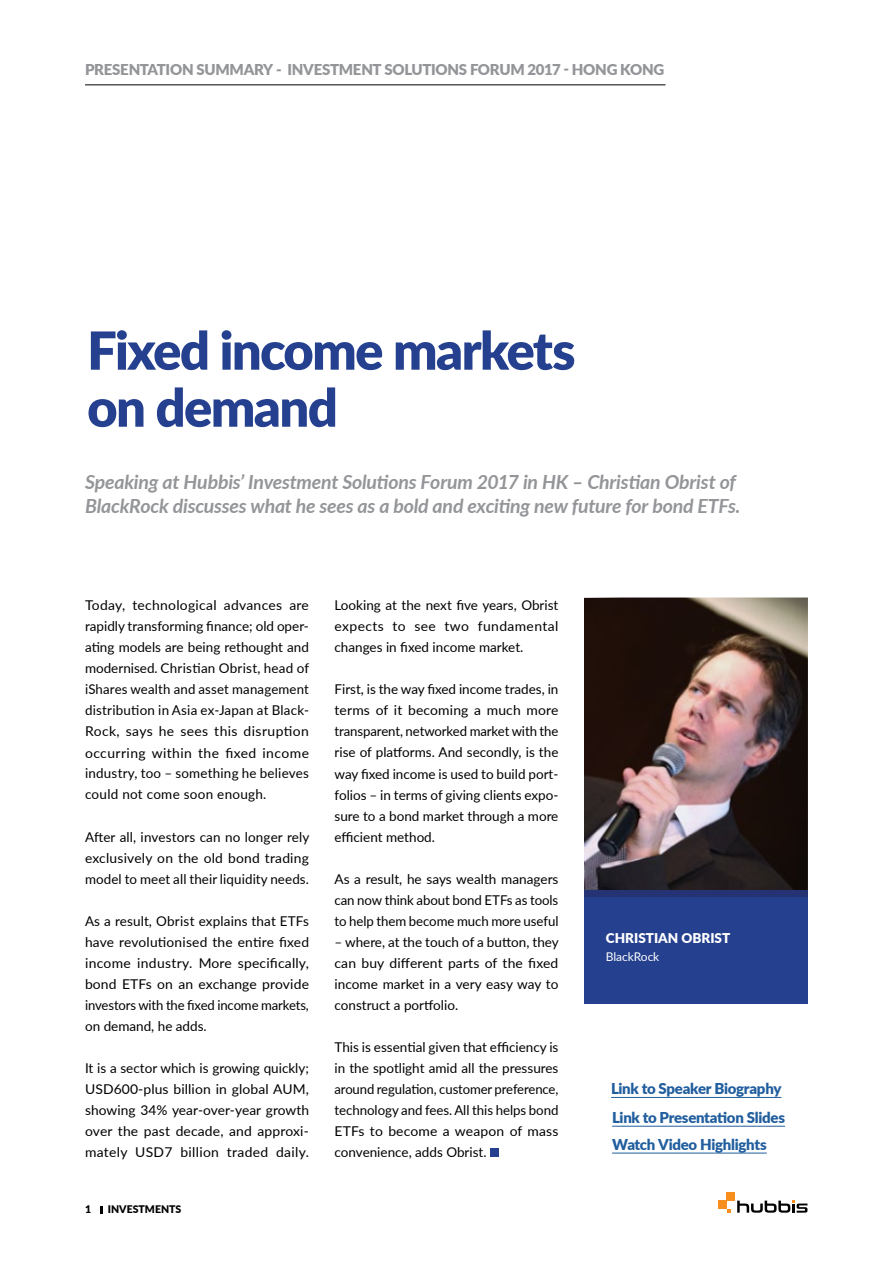
<style>
.page{position:relative;width:893px;height:1263px;background:#fff}
.page>*{position:absolute;margin:0;border:0;box-sizing:border-box;transform-origin:0 0}
.t1{font:900 52.5px/57px "Lato";letter-spacing:-.03em;color:#25408f}
.t2{font:italic 700 19.5px/24px "Lato";letter-spacing:-.01em;color:#939598}
.t3{font:900 15px/28.8px "Lato";letter-spacing:-.02em;color:#215e9e}
.t4{font:900 15px "Lato";letter-spacing:-.015em;color:#939598}
.t5{font:13.5px/21px "Lato";color:#000;text-align:justify}
.t6{font:900 13.5px "Lato";color:#fff}
.t7{font:12px "Lato";letter-spacing:-.01em;color:#fff}
.t8{font:900 10.5px "Lato";color:#000}
</style>
<div class="page">
<hr style="left:85px;top:84px;width:580px;height:1px;background:#000">
<svg style="left:101px;top:1206px;width:2px;height:7px"></svg>
<div style="left:584px;top:890px;width:224px;height:114px;background:#25408f"></div>
<div style="left:490px;top:1148px;width:9px;height:8px;background:#25408f"></div>
<img style="left:584px;top:597px;width:224px;height:293px">
<svg style="left:737px;top:1200px;width:70px;height:13px"></svg>
<div style="left:727px;top:1192px;width:8px;height:8px;background:#f78e1e"></div>
<div style="left:718px;top:1200px;width:9px;height:9px;background:#f78e1e"></div>
<hr style="left:612px;top:1153px;width:155px;height:1px;background:#215e9e">
<hr style="left:611px;top:1097px;width:170px;height:1px;background:#215e9e">
<hr style="left:612px;top:1126px;width:173px;height:1px;background:#215e9e">
<div style="left:584px;top:890px;width:224px;height:7px;background:#253273"></div>
<p class="t4" style="left:85px;top:58px;width:581px">PRESENTATION SUMMARY - INVESTMENT SOLUTIONS FORUM 2017 - HONG KONG</p>
<h1 class="t1" style="left:87px;top:320px;width:490px">Fixed income markets on demand</h1>
<h2 class="t2" style="left:85px;top:469px;width:657px">Speaking at Hubbis’ Investment Solutions Forum 2017 in HK – Christian Obrist of<br>BlackRock discusses what he sees as a bold and exciting new future for bond ETFs.</h2>
<p class="t5" style="left:85px;top:594px;width:226px">Today, technological advances are rapidly transforming finance; old oper&shy;ating models are being rethought and modernised. Christian Obrist, head of iShares wealth and asset management distribution in Asia ex-Japan at Black-Rock, says he sees this disruption occurring within the fixed income industry, too – something he believes could not come soon enough.</p>
<p class="t5" style="left:85px;top:825px;width:226px">After all, investors can no longer rely exclusively on the old bond trading model to meet all their liquidity needs.</p>
<p class="t5" style="left:85px;top:909px;width:225px">As a result, Obrist explains that ETFs have revolutionised the entire fixed income industry. More specifically, bond ETFs on an exchange provide investors with the fixed income markets, on demand, he adds.</p>
<p class="t5" style="left:85px;top:1056px;width:226px">It is a sector which is growing quickly; USD600-plus billion in global AUM, showing 34% year-over-year growth over the past decade, and approxi&shy;mately USD7 billion traded daily.</p>
<p class="t8" style="left:85px;top:1201px;width:8px">1</p>
<p class="t8" style="left:108px;top:1201px;width:75px">INVESTMENTS</p>
<p class="t5" style="left:334px;top:594px;width:225px">Looking at the next five years, Obrist expects to see two fundamental changes in fixed income market.</p>
<p class="t5" style="left:334px;top:678px;width:225px">First, is the way fixed income trades, in terms of it becoming a much more transparent, networked market with the rise of platforms. And secondly, is the way fixed income is used to build port&shy;folios – in terms of giving clients expo&shy;sure to a bond market through a more efficient method.</p>
<p class="t5" style="left:334px;top:867px;width:226px">As a result, he says wealth managers can now think about bond ETFs as tools to help them become much more useful</p>
<p class="t5" style="left:334px;top:930px;width:226px">– where, at the touch of a button, they can buy different parts of the fixed income market in a very easy way to construct a portfolio.</p>
<p class="t5" style="left:334px;top:1035px;width:225px">This is essential given that efficiency is in the spotlight amid all the pressures around regulation, customer preference, technology and fees. All this helps bond ETFs to become a weapon of mass convenience, adds Obrist.</p>
<p class="t6" style="left:606px;top:928px;width:126px">CHRISTIAN OBRIST</p>
<p class="t7" style="left:606px;top:948px;width:55px">BlackRock</p>
<p class="t3" style="left:611px;top:1073px;width:175px">Link to Speaker Biography<br>Link to Presentation Slides</p>
<p class="t3" style="left:612px;top:1129px;width:156px">Watch Video Highlights</p>
</div>
